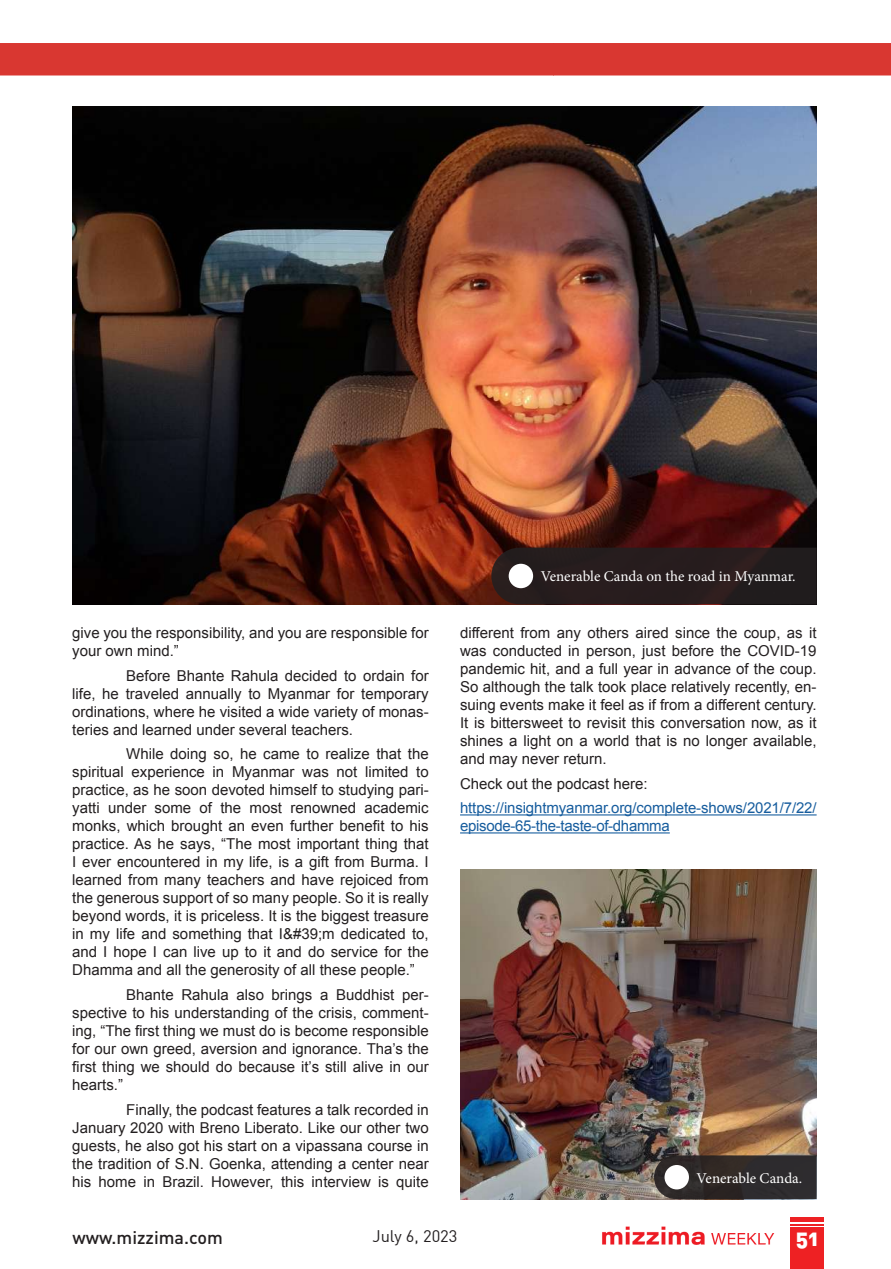
<style>
.page{position:relative;width:891px;height:1269px;background:#fff}
.page>*{position:absolute;margin:0;border:0;box-sizing:border-box;transform-origin:0 0}
.t1{font:22.5px "DIN Black Alternate";color:#fff}
.t2{font:500 18px "DIN";color:#231f20}
.t3{font:16.5px "DIN";color:#231f20}
.t4{font:15px/18px "Arial";color:#231f20;text-align:justify}
.t5{font:15px/18px "Arial";letter-spacing:-.01em;color:#175d9e}
.t6{font:15px "Minion Pro";letter-spacing:-.005em;color:#fff}
</style>
<div class="page">
<img style="left:602px;top:1226px;width:173px;height:19px">
<hr style="left:791px;top:1217px;width:33px;height:4px;background:#ee2123">
<hr style="left:791px;top:1224px;width:33px;height:2px;background:#ee2123">
<div style="left:791px;top:1228px;width:33px;height:41px;background:#ee2123"></div>
<img style="left:72px;top:107px;width:745px;height:497px">
<div style="left:491px;top:548px;width:326px;height:56px;background:#271c1d"></div>
<div style="left:509px;top:564px;width:24px;height:24px;background:#fff;border-radius:50%"></div>
<div style="left:0;top:44px;width:891px;height:32px;background:#d93731"></div>
<hr style="left:460px;top:814px;width:357px;height:1px;background:#175d9e">
<hr style="left:460px;top:832px;width:210px;height:1px;background:#175d9e">
<img style="left:460px;top:870px;width:357px;height:329px">
<svg style="left:654px;top:1155px;width:163px;height:44px;background:#322d2d"></svg>
<div style="left:665px;top:1165px;width:24px;height:24px;background:#fff;border-radius:50%"></div>
<p class="t4" style="left:72px;top:624px;width:358px">give you the responsibility, and you are responsible for your own mind.”</p>
<p class="t4" style="left:72px;top:667px;width:358px;text-indent:54px">Before Bhante Rahula decided to ordain for life, he traveled annually to Myanmar for temporary ordinations, where he visited a wide variety of monas&shy;teries and learned under several teachers.</p>
<p class="t4" style="left:72px;top:745px;width:358px;text-indent:54px">While doing so, he came to realize that the spiritual experience in Myanmar was not limited to practice, as he soon devoted himself to studying pari&shy;yatti under some of the most renowned academic monks, which brought an even further benefit to his practice. As he says, “The most important thing that I ever encountered in my life, is a gift from Burma. I learned from many teachers and have rejoiced from the generous support of so many people. So it is really beyond words, it is priceless. It is the biggest treasure in my life and something that I&amp;#39;m dedicated to, and I hope I can live up to it and do service for the Dhamma and all the generosity of all these people.”</p>
<p class="t4" style="left:72px;top:986px;width:358px;text-indent:54px">Bhante Rahula also brings a Buddhist per&shy;spective to his understanding of the crisis, comment&shy;ing, “The first thing we must do is become responsible for our own greed, aversion and ignorance. Tha’s the first thing we should do because it’s still alive in our hearts.”</p>
<p class="t4" style="left:72px;top:1101px;width:358px;text-indent:54px">Finally, the podcast features a talk recorded in January 2020 with Breno Liberato. Like our other two guests, he also got his start on a vipassana course in the tradition of S.N. Goenka, attending a center near his home in Brazil. However, this interview is quite</p>
<p class="t6" style="left:541px;top:567px;width:257px">Venerable Canda on the road in Myanmar.</p>
<p class="t4" style="left:460px;top:624px;width:358px">different from any others aired since the coup, as it was conducted in person, just before the COVID-19 pandemic hit, and a full year in advance of the coup.<br>So although the talk took place relatively recently, en&shy;suing events make it feel as if from a different century.<br>It is bittersweet to revisit this conversation now, as it shines a light on a world that is no longer available, and may never return.</p>
<p class="t4" style="left:460px;top:775px;width:189px">Check out the podcast here:</p>
<p class="t5" style="left:460px;top:799px;width:358px">https://insightmyanmar.org/complete-shows/2021/7/22/ episode-65-the-taste-of-dhamma</p>
<p class="t6" style="left:697px;top:1168px;width:107px">Venerable Canda.</p>
<p class="t2" style="left:72px;top:1226px;width:152px">www.mizzima.com</p>
<p class="t3" style="left:372px;top:1226px;width:87px">July 6, 2023</p>
<h1 class="t1" style="left:795px;top:1223px;width:25px">51</h1>
</div>
